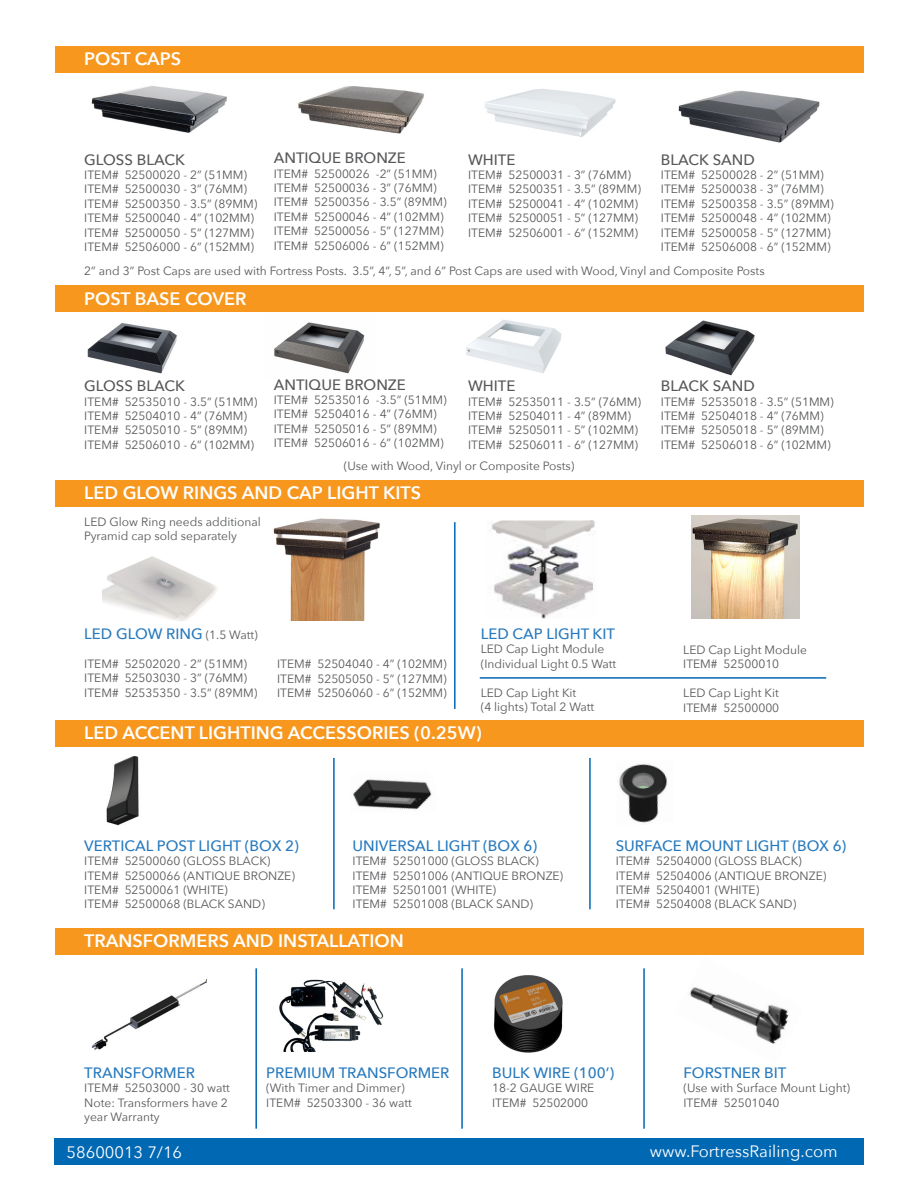
<style>
.page{position:relative;width:918px;height:1188px;background:#fff}
.page>*{position:absolute;margin:0;border:0;box-sizing:border-box;transform-origin:0 0}
.t1{font:600 18px "Avenir Next";color:#fff}
.t2{font:16.5px "Avenir Next";color:#fff}
.t3{font:500 15px "Avenir Next";color:#277abe}
.t4{font:500 15px "Avenir Next";color:#57585a}
.t5{font:12px/14.4px "Avenir Next";color:#57585a}
.s1{font-weight:400;font-size:12px;color:#57585a}
</style>
<div class="page">
<img style="left:665px;top:320px;width:90px;height:56px">
<img style="left:466px;top:319px;width:96px;height:54px">
<img style="left:274px;top:322px;width:91px;height:52px">
<img style="left:87px;top:323px;width:90px;height:51px">
<img style="left:490px;top:520px;width:105px;height:99px">
<img style="left:91px;top:980px;width:115px;height:70px">
<div style="left:55px;top:46px;width:809px;height:27px;background:#f7971d"></div>
<div style="left:55px;top:285px;width:809px;height:27px;background:#f7971d"></div>
<div style="left:55px;top:480px;width:809px;height:27px;background:#f7971d"></div>
<div style="left:55px;top:720px;width:809px;height:27px;background:#f7971d"></div>
<div style="left:55px;top:928px;width:809px;height:27px;background:#f7971d"></div>
<img style="left:91px;top:86px;width:136px;height:47px">
<img style="left:298px;top:86px;width:126px;height:48px">
<img style="left:485px;top:89px;width:131px;height:48px">
<img style="left:678px;top:90px;width:142px;height:53px">
<hr style="left:454px;top:522px;width:2px;height:187px;background:#0168b3">
<img style="left:102px;top:556px;width:115px;height:65px">
<img style="left:273px;top:518px;width:107px;height:103px">
<img style="left:691px;top:516px;width:108px;height:102px">
<img style="left:106px;top:756px;width:33px;height:70px">
<img style="left:619px;top:764px;width:49px;height:59px">
<img style="left:353px;top:779px;width:79px;height:31px">
<hr style="left:333px;top:758px;width:2px;height:151px;background:#0168b3">
<hr style="left:589px;top:758px;width:2px;height:151px;background:#0168b3">
<img style="left:690px;top:987px;width:99px;height:57px">
<img style="left:493px;top:975px;width:70px;height:78px">
<img style="left:279px;top:979px;width:105px;height:73px">
<hr style="left:255px;top:968px;width:2px;height:161px;background:#0168b3">
<hr style="left:461px;top:968px;width:2px;height:161px;background:#0168b3">
<hr style="left:643px;top:968px;width:2px;height:161px;background:#0168b3">
<div style="left:54px;top:1138px;width:810px;height:27px;background:#0168b3"></div>
<hr style="left:480px;top:677px;width:346px;height:2px;background:#0168b3">
<p class="t1" style="left:84px;top:43px;width:98px">POST CAPS</p>
<p class="t4" style="left:274px;top:145px;width:134px">ANTIQUE BRONZE</p>
<p class="t5" style="left:274px;top:166px;width:164px">ITEM# 52500026 -2” (51MM)</p>
<p class="t5" style="left:274px;top:180px;width:164px">ITEM# 52500036 - 3” (76MM)</p>
<p class="t5" style="left:274px;top:194px;width:174px">ITEM# 52500356 - 3.5” (89MM)</p>
<p class="t5" style="left:274px;top:209px;width:171px">ITEM# 52500046 - 4” (102MM)</p>
<p class="t5" style="left:274px;top:223px;width:171px">ITEM# 52500056 - 5” (127MM)</p>
<p class="t5" style="left:274px;top:238px;width:171px">ITEM# 52506006 - 6” (152MM)</p>
<p class="t4" style="left:661px;top:147px;width:95px">BLACK SAND</p>
<p class="t5" style="left:661px;top:167px;width:164px">ITEM# 52500028 - 2” (51MM)</p>
<p class="t5" style="left:661px;top:182px;width:164px">ITEM# 52500038 - 3” (76MM)</p>
<p class="t5" style="left:661px;top:196px;width:174px">ITEM# 52500358 - 3.5” (89MM)</p>
<p class="t5" style="left:661px;top:210px;width:171px">ITEM# 52500048 - 4” (102MM)</p>
<p class="t5" style="left:661px;top:225px;width:171px">ITEM# 52500058 - 5” (127MM)</p>
<p class="t5" style="left:661px;top:239px;width:171px">ITEM# 52506008 - 6” (152MM)</p>
<p class="t5" style="left:84px;top:263px;width:682px">2” and 3” Post Caps are used with Fortress Posts. 3.5”, 4”, 5”, and 6” Post Caps are used with Wood, Vinyl and Composite Posts</p>
<p class="t4" style="left:84px;top:147px;width:102px">GLOSS BLACK</p>
<p class="t5" style="left:84px;top:167px;width:164px">ITEM# 52500020 - 2” (51MM)</p>
<p class="t5" style="left:84px;top:182px;width:164px">ITEM# 52500030 - 3” (76MM)</p>
<p class="t5" style="left:84px;top:196px;width:174px">ITEM# 52500350 - 3.5” (89MM)</p>
<p class="t5" style="left:84px;top:210px;width:171px">ITEM# 52500040 - 4” (102MM)</p>
<p class="t5" style="left:84px;top:225px;width:171px">ITEM# 52500050 - 5” (127MM)</p>
<p class="t5" style="left:84px;top:239px;width:171px">ITEM# 52506000 - 6” (152MM)</p>
<p class="t4" style="left:468px;top:147px;width:49px">WHITE</p>
<p class="t5" style="left:468px;top:167px;width:164px">ITEM# 52500031 - 3” (76MM)</p>
<p class="t5" style="left:468px;top:182px;width:174px">ITEM# 52500351 - 3.5” (89MM)</p>
<p class="t5" style="left:468px;top:196px;width:171px">ITEM# 52500041 - 4” (102MM)</p>
<p class="t5" style="left:468px;top:210px;width:171px">ITEM# 52500051 - 5” (127MM)</p>
<p class="t5" style="left:468px;top:225px;width:171px">ITEM# 52506001 - 6” (152MM)</p>
<p class="t1" style="left:84px;top:283px;width:164px">POST BASE COVER</p>
<p class="t4" style="left:84px;top:373px;width:102px">GLOSS BLACK</p>
<p class="t5" style="left:84px;top:394px;width:174px">ITEM# 52535010 - 3.5” (51MM)</p>
<p class="t5" style="left:84px;top:408px;width:164px">ITEM# 52504010 - 4” (76MM)</p>
<p class="t5" style="left:84px;top:422px;width:164px">ITEM# 52505010 - 5” (89MM)</p>
<p class="t5" style="left:84px;top:437px;width:171px">ITEM# 52506010 - 6” (102MM)</p>
<p class="t4" style="left:274px;top:372px;width:134px">ANTIQUE BRONZE</p>
<p class="t5" style="left:274px;top:392px;width:174px">ITEM# 52535016 -3.5” (51MM)</p>
<p class="t5" style="left:274px;top:407px;width:164px">ITEM# 52504016 - 4” (76MM)</p>
<p class="t5" style="left:274px;top:421px;width:164px">ITEM# 52505016 - 5” (89MM)</p>
<p class="t5" style="left:274px;top:435px;width:171px">ITEM# 52506016 - 6” (102MM)</p>
<p class="t4" style="left:468px;top:373px;width:49px">WHITE</p>
<p class="t5" style="left:468px;top:394px;width:174px">ITEM# 52535011 - 3.5” (76MM)</p>
<p class="t5" style="left:468px;top:408px;width:164px">ITEM# 52504011 - 4” (89MM)</p>
<p class="t5" style="left:468px;top:422px;width:171px">ITEM# 52505011 - 5” (102MM)</p>
<p class="t5" style="left:468px;top:437px;width:171px">ITEM# 52506011 - 6” (127MM)</p>
<p class="t5" style="left:344px;top:458px;width:232px">(Use with Wood, Vinyl or Composite Posts)</p>
<p class="t1" style="left:84px;top:477px;width:338px">LED GLOW RINGS AND CAP LIGHT KITS</p>
<p class="t5" style="left:84px;top:514px;width:178px">LED Glow Ring needs additional<br>Pyramid cap sold separately</p>
<p class="t4" style="left:661px;top:373px;width:95px">BLACK SAND</p>
<p class="t5" style="left:661px;top:394px;width:174px">ITEM# 52535018 - 3.5” (51MM)</p>
<p class="t5" style="left:661px;top:408px;width:164px">ITEM# 52504018 - 4” (76MM)</p>
<p class="t5" style="left:661px;top:422px;width:164px">ITEM# 52505018 - 5” (89MM)</p>
<p class="t5" style="left:661px;top:437px;width:171px">ITEM# 52506018 - 6” (102MM)</p>
<p class="t3" style="left:84px;top:621px;width:175px">LED GLOW RING <span class="s1">(1.5 Watt)</span></p>
<p class="t5" style="left:84px;top:656px;width:164px">ITEM# 52502020 - 2” (51MM)</p>
<p class="t5" style="left:84px;top:670px;width:164px">ITEM# 52503030 - 3” (76MM)</p>
<p class="t5" style="left:84px;top:685px;width:174px">ITEM# 52535350 - 3.5” (89MM)</p>
<p class="t5" style="left:277px;top:656px;width:171px">ITEM# 52504040 - 4” (102MM)</p>
<p class="t5" style="left:277px;top:671px;width:171px">ITEM# 52505050 - 5” (127MM)</p>
<p class="t5" style="left:277px;top:685px;width:171px">ITEM# 52506060 - 6” (152MM)</p>
<p class="t3" style="left:481px;top:621px;width:136px">LED CAP LIGHT KIT</p>
<p class="t5" style="left:481px;top:641px;width:125px">LED Cap Light Module</p>
<p class="t5" style="left:481px;top:656px;width:137px">(Individual Light 0.5 Watt</p>
<p class="t5" style="left:481px;top:685px;width:97px">LED Cap Light Kit</p>
<p class="t5" style="left:481px;top:699px;width:115px">(4 lights) Total 2 Watt</p>
<p class="t1" style="left:84px;top:718px;width:399px">LED ACCENT LIGHTING ACCESSORIES (0.25W)</p>
<p class="t5" style="left:683px;top:642px;width:125px">LED Cap Light Module</p>
<p class="t5" style="left:683px;top:656px;width:98px">ITEM# 52500010</p>
<p class="t5" style="left:683px;top:685px;width:97px">LED Cap Light Kit</p>
<p class="t5" style="left:683px;top:700px;width:98px">ITEM# 52500000</p>
<p class="t3" style="left:84px;top:833px;width:216px">VERTICAL POST LIGHT (BOX 2)</p>
<p class="t5" style="left:84px;top:853px;width:188px">ITEM# 52500060 (GLOSS BLACK)</p>
<p class="t5" style="left:84px;top:868px;width:212px">ITEM# 52500066 (ANTIQUE BRONZE)</p>
<p class="t5" style="left:84px;top:882px;width:145px">ITEM# 52500061 (WHITE)</p>
<p class="t5" style="left:84px;top:897px;width:182px">ITEM# 52500068 (BLACK SAND)</p>
<p class="t3" style="left:353px;top:833px;width:186px">UNIVERSAL LIGHT (BOX 6)</p>
<p class="t5" style="left:353px;top:853px;width:188px">ITEM# 52501000 (GLOSS BLACK)</p>
<p class="t5" style="left:353px;top:868px;width:212px">ITEM# 52501006 (ANTIQUE BRONZE)</p>
<p class="t5" style="left:353px;top:882px;width:145px">ITEM# 52501001 (WHITE)</p>
<p class="t5" style="left:353px;top:897px;width:182px">ITEM# 52501008 (BLACK SAND)</p>
<p class="t1" style="left:84px;top:926px;width:321px">TRANSFORMERS AND INSTALLATION</p>
<p class="t3" style="left:616px;top:833px;width:232px">SURFACE MOUNT LIGHT (BOX 6)</p>
<p class="t5" style="left:616px;top:853px;width:188px">ITEM# 52504000 (GLOSS BLACK)</p>
<p class="t5" style="left:616px;top:868px;width:212px">ITEM# 52504006 (ANTIQUE BRONZE)</p>
<p class="t5" style="left:616px;top:882px;width:145px">ITEM# 52504001 (WHITE)</p>
<p class="t5" style="left:616px;top:897px;width:182px">ITEM# 52504008 (BLACK SAND)</p>
<p class="t3" style="left:84px;top:1060px;width:112px">TRANSFORMER</p>
<p class="t5" style="left:84px;top:1080px;width:147px">ITEM# 52503000 - 30 watt</p>
<p class="t5" style="left:84px;top:1095px;width:145px">Note: Transformers have 2 year Warranty</p>
<p class="t3" style="left:266px;top:1060px;width:185px">PREMIUM TRANSFORMER</p>
<p class="t5" style="left:266px;top:1080px;width:140px">(With Timer and Dimmer)</p>
<p class="t5" style="left:266px;top:1095px;width:147px">ITEM# 52503300 - 36 watt</p>
<p class="t3" style="left:492px;top:1060px;width:124px">BULK WIRE (100’)</p>
<p class="t5" style="left:492px;top:1080px;width:104px">18-2 GAUGE WIRE</p>
<p class="t5" style="left:492px;top:1095px;width:98px">ITEM# 52502000</p>
<p class="t3" style="left:683px;top:1060px;width:105px">FORSTNER BIT</p>
<p class="t5" style="left:683px;top:1080px;width:168px">(Use with Surface Mount Light)</p>
<p class="t5" style="left:683px;top:1095px;width:98px">ITEM# 52501040</p>
<p class="t2" style="left:67px;top:1139px;width:117px">58600013 7/16</p>
<p class="t2" style="left:650px;top:1137px;width:189px">www.FortressRailing.com</p>
</div>
